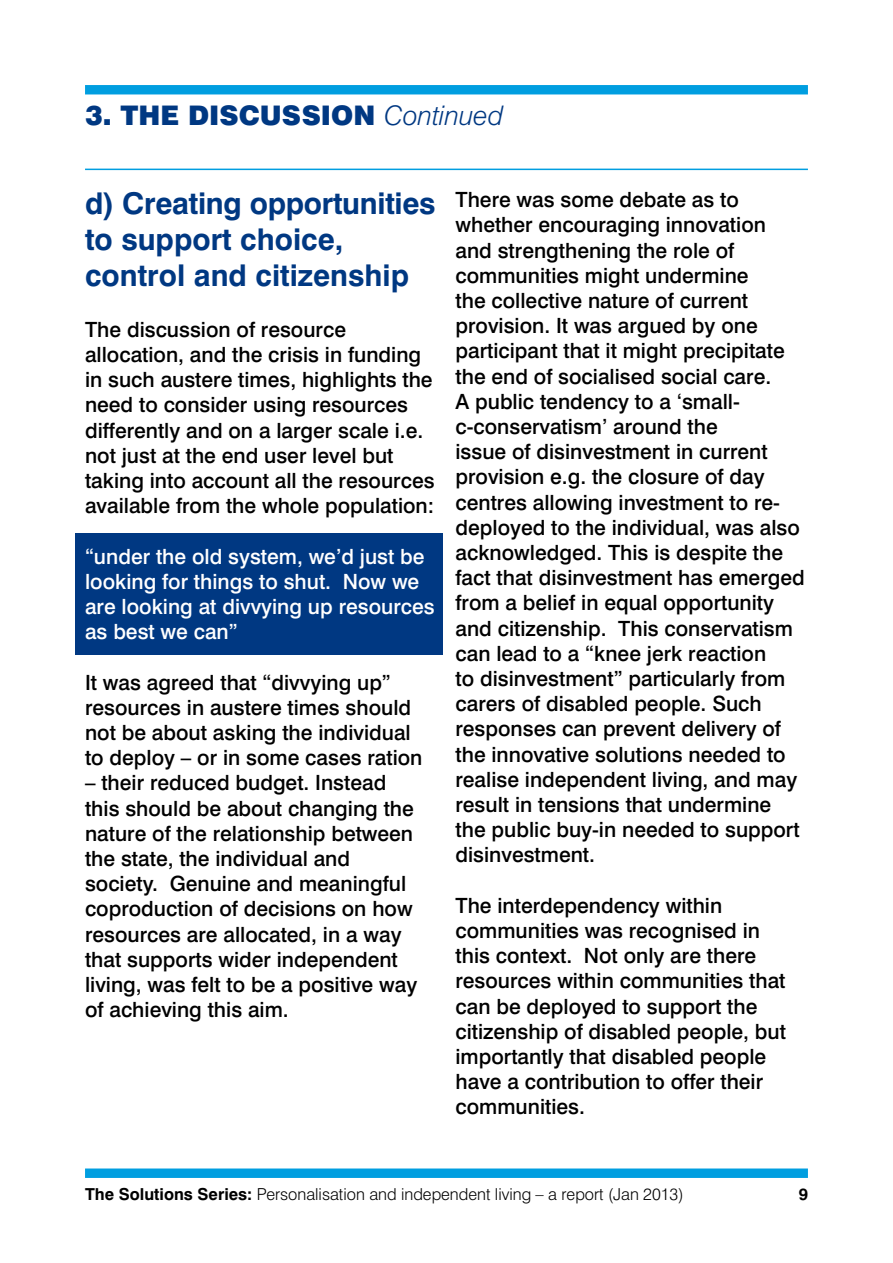
<style>
.page{position:relative;width:893px;height:1263px;background:#fff}
.page>*{position:absolute;margin:0;border:0;box-sizing:border-box;transform-origin:0 0}
.t1{font:700 30px/36px "Swiss 721 BT";color:#003882}
.t2{font:900 27px "Swiss 721 BT";color:#003882}
.t3{font:500 21px/25.2px "Swiss 721 BT";color:#000}
.t4{font:500 21px/25.2px "Swiss 721 BT";color:#fff}
.t5{font:300 16.5px "Swiss 721 BT";color:#000}
.t6{font:700 16.5px "Swiss 721 BT";color:#000}
.s1{font-weight:300;font-style:italic}
.s2{font-weight:700}
</style>
<div class="page">
<div style="left:75px;top:534px;width:367px;height:121px;background:#003882"></div>
<svg style="left:85px;top:85px;width:723px;height:9px;background:#019ee0"></svg>
<svg style="left:85px;top:1168px;width:723px;height:10px;background:#0ea3e1"></svg>
<hr style="left:85px;top:169px;width:723px;height:1px;background:#009ee0">
<p class="t2" style="left:85px;top:99px;width:420px">3. THE DISCUSSION <span class="s1">Continued</span></p>
<h1 class="t1" style="left:85px;top:185px;width:352px">d) Creating opportunities to support choice, control and citizenship</h1>
<p class="t3" style="left:85px;top:317px;width:351px">The discussion of resource allocation, and the crisis in funding in such austere times, highlights the need to consider using resources differently and on a larger scale i.e. not just at the end user level but taking into account all the resources available from the whole population:</p>
<p class="t4" style="left:85px;top:543px;width:351px">“under the old system, we’d just be looking for things to shut. Now we are looking at divvying up resources as best we can”</p>
<p class="t3" style="left:85px;top:669px;width:339px">It was agreed that “divvying up” resources in austere times should not be about asking the individual to deploy – or in some cases ration</p>
<p class="t3" style="left:85px;top:770px;width:334px">– their reduced budget. Instead this should be about changing the nature of the relationship between the state, the individual and society. Genuine and meaningful coproduction of decisions on how resources are allocated, in a way that supports wider independent living, was felt to be a positive way of achieving this aim.</p>
<p class="t3" style="left:455px;top:187px;width:351px">There was some debate as to whether encouraging innovation and strengthening the role of communities might undermine<br>the collective nature of current provision. It was argued by one participant that it might precipitate the end of socialised social care.<br>A public tendency to a ‘small&shy;c-conservatism’ around the<br>issue of disinvestment in current provision e.g. the closure of day centres allowing investment to re&shy;deployed to the individual, was also acknowledged. This is despite the fact that disinvestment has emerged from a belief in equal opportunity and citizenship. This conservatism can lead to a “knee jerk reaction<br>to disinvestment” particularly from carers of disabled people. Such responses can prevent delivery of the innovative solutions needed to realise independent living, and may result in tensions that undermine the public buy-in needed to support disinvestment.</p>
<p class="t3" style="left:455px;top:892px;width:332px">The interdependency within communities was recognised in this context. Not only are there resources within communities that can be deployed to support the citizenship of disabled people, but importantly that disabled people have a contribution to offer their communities.</p>
<p class="t5" style="left:85px;top:1184px;width:600px"><span class="s2">The Solutions Series:</span> Personalisation and independent living – a report (Jan 2013)</p>
<p class="t6" style="left:799px;top:1184px;width:11px">9</p>
</div>
